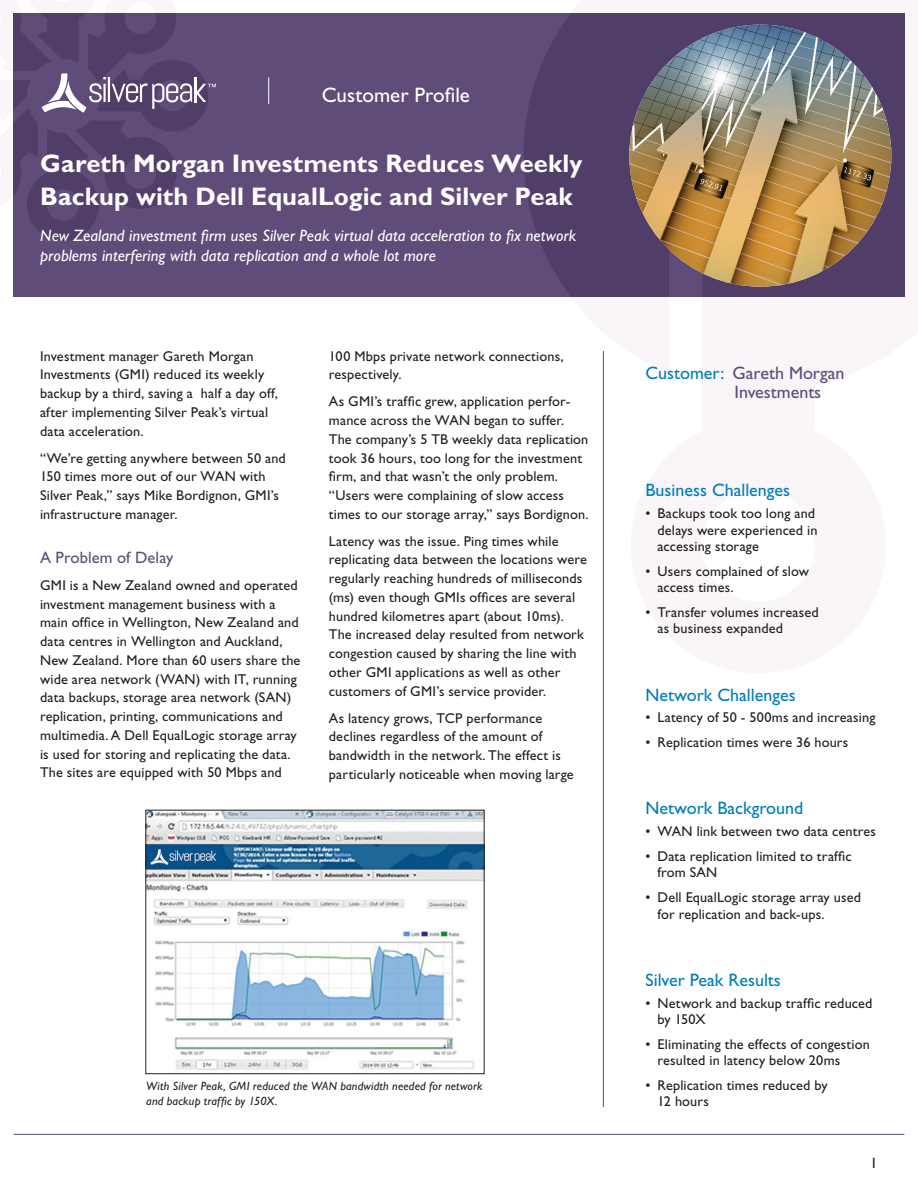
<style>
.page{position:relative;width:918px;height:1188px;background:#fff}
.page>*{position:absolute;margin:0;border:0;box-sizing:border-box;transform-origin:0 0}
.Cover_Head{font:700 25.5px/32.4px "Gill Sans Std";letter-spacing:.005em;color:#fff}
.t1{font:21px "Gill Sans Std";color:#fff}
.Sidebar_Header{font:18px "Gill Sans Std";color:#007dbb}
.Sidebar_Header-2{font:18px/18.8px "Gill Sans Std";color:#5f4c78}
.Cover_Sub-Head{font:italic 16.5px/19.8px "Gill Sans Std";letter-spacing:.005em;color:#fff}
.Headline{font:16.5px "Gill Sans Std";letter-spacing:.005em;color:#5f4c78}
.Body{font:15px "Gill Sans Std";color:#231f20}
.Body-2{font:14.25px/18.8px "Gill Sans Std";letter-spacing:.01em;color:#231f20}
.t2{font:italic 12px/15px "Gill Sans Std";letter-spacing:.015em;color:#231f20}
.s1{color:#007dbb}
</style>
<div class="page">
<div style="left:14px;top:14px;width:245px;height:283px;background:#5f4c78"></div>
<div style="left:243px;top:14px;width:661px;height:283px;background:#5f4c78"></div>
<svg style="left:524px;top:14px;width:380px;height:283px;fill:#503e68"></svg>
<svg style="left:13px;top:13px;width:203px;height:228px"></svg>
<hr style="left:14px;top:1134px;width:890px;height:1px;background:#5f4c78">
<hr style="left:603px;top:351px;width:1px;height:756px;background:#5f4c78">
<svg style="left:268px;top:77px;width:1px;height:27px"></svg>
<img style="left:629px;top:25px;width:262px;height:262px;border-radius:131px">
<img style="left:148px;top:812px;width:334px;height:258px">
<div style="left:146px;top:810px;width:338px;height:264px;border:1px solid #231f20"></div>
<h2 class="t1" style="left:322px;top:83px;width:150px">Customer Profile</h2>
<p class="Cover_Head" style="left:40px;top:148px;width:544px">Gareth Morgan Investments Reduces Weekly<br>Backup with Dell EqualLogic and Silver Peak</p>
<p class="Cover_Sub-Head" style="left:40px;top:225px;width:538px">New Zealand investment firm uses Silver Peak virtual data acceleration to fix network problems interfering with data replication and a whole lot more</p>
<p class="Body-2" style="left:40px;top:347px;width:239px">Investment manager Gareth Morgan Investments (GMI) reduced its weekly backup by a third, saving a half a day off, after implementing Silver Peak’s virtual data acceleration.</p>
<p class="Body-2" style="left:40px;top:448px;width:247px">“We’re getting anywhere between 50 and 150 times more out of our WAN with Silver Peak,” says Mike Bordignon, GMI’s infrastructure manager.</p>
<p class="Headline" style="left:40px;top:548px;width:135px">A Problem of Delay</p>
<p class="Body-2" style="left:40px;top:576px;width:262px">GMI is a New Zealand owned and operated investment management business with a main office in Wellington, New Zealand and data centres in Wellington and Auckland, New Zealand. More than 60 users share the wide area network (WAN) with IT, running data backups, storage area network (SAN) replication, printing, communications and multimedia. A Dell EqualLogic storage array is used for storing and replicating the data.<br>The sites are equipped with 50 Mbps and</p>
<p class="Body-2" style="left:329px;top:347px;width:236px">100 Mbps private network connections, respectively.</p>
<p class="Body-2" style="left:329px;top:392px;width:261px">As GMI’s traffic grew, application perfor&shy;mance across the WAN began to suffer.<br>The company’s 5 TB weekly data replication took 36 hours, too long for the investment firm, and that wasn’t the only problem. “Users were complaining of slow access times to our storage array,” says Bordignon.</p>
<p class="Body-2" style="left:329px;top:532px;width:259px">Latency was the issue. Ping times while replicating data between the locations were regularly reaching hundreds of milliseconds (ms) even though GMIs offices are several hundred kilometres apart (about 10ms).<br>The increased delay resulted from network congestion caused by sharing the line with other GMI applications as well as other customers of GMI’s service provider.</p>
<p class="Body-2" style="left:329px;top:708px;width:246px">As latency grows, TCP performance declines regardless of the amount of bandwidth in the network. The effect is particularly noticeable when moving large</p>
<p class="t2" style="left:146px;top:1079px;width:338px">With Silver Peak, GMI reduced the WAN bandwidth needed for network and backup traffic by 150X.</p>
<p class="Sidebar_Header-2" style="left:735px;top:364px;width:111px;text-indent:-89px"><span class="s1">Customer:</span> Gareth Morgan<br>Investments</p>
<p class="Sidebar_Header" style="left:646px;top:480px;width:146px">Business Challenges</p>
<p class="Body-2" style="left:658px;top:505px;width:162px;line-height:16.5px;text-indent:-12px">• Backups took too long and delays were experienced in accessing storage</p>
<p class="Body-2" style="left:658px;top:563px;width:153px;line-height:16.5px;text-indent:-12px">• Users complained of slow access times.</p>
<p class="Body-2" style="left:658px;top:604px;width:163px;line-height:16.5px;text-indent:-12px">• Transfer volumes increased as business expanded</p>
<p class="Sidebar_Header" style="left:646px;top:684px;width:152px">Network Challenges</p>
<p class="Body-2" style="left:646px;top:708px;width:231px">• Latency of 50 - 500ms and increasing</p>
<p class="Body-2" style="left:646px;top:733px;width:204px">• Replication times were 36 hours</p>
<p class="Sidebar_Header" style="left:646px;top:798px;width:159px">Network Background</p>
<p class="Body-2" style="left:646px;top:822px;width:232px">• WAN link between two data centres</p>
<p class="Body-2" style="left:658px;top:848px;width:196px;line-height:16.5px;text-indent:-12px">• Data replication limited to traffic from SAN</p>
<p class="Body-2" style="left:658px;top:889px;width:205px;line-height:16.5px;text-indent:-12px">• Dell EqualLogic storage array used for replication and back-ups.</p>
<p class="Sidebar_Header" style="left:646px;top:969px;width:137px">Silver Peak Results</p>
<p class="Body-2" style="left:658px;top:995px;width:216px;line-height:16.5px;text-indent:-12px">• Network and backup traffic reduced by 150X</p>
<p class="Body-2" style="left:658px;top:1036px;width:214px;line-height:16.5px;text-indent:-12px">• Eliminating the effects of congestion resulted in latency below 20ms</p>
<p class="Body-2" style="left:658px;top:1077px;width:172px;line-height:16.5px;text-indent:-12px">• Replication times reduced by<br>12 hours</p>
<p class="Body" style="left:870px;top:1154px;width:9px">1</p>
</div>
